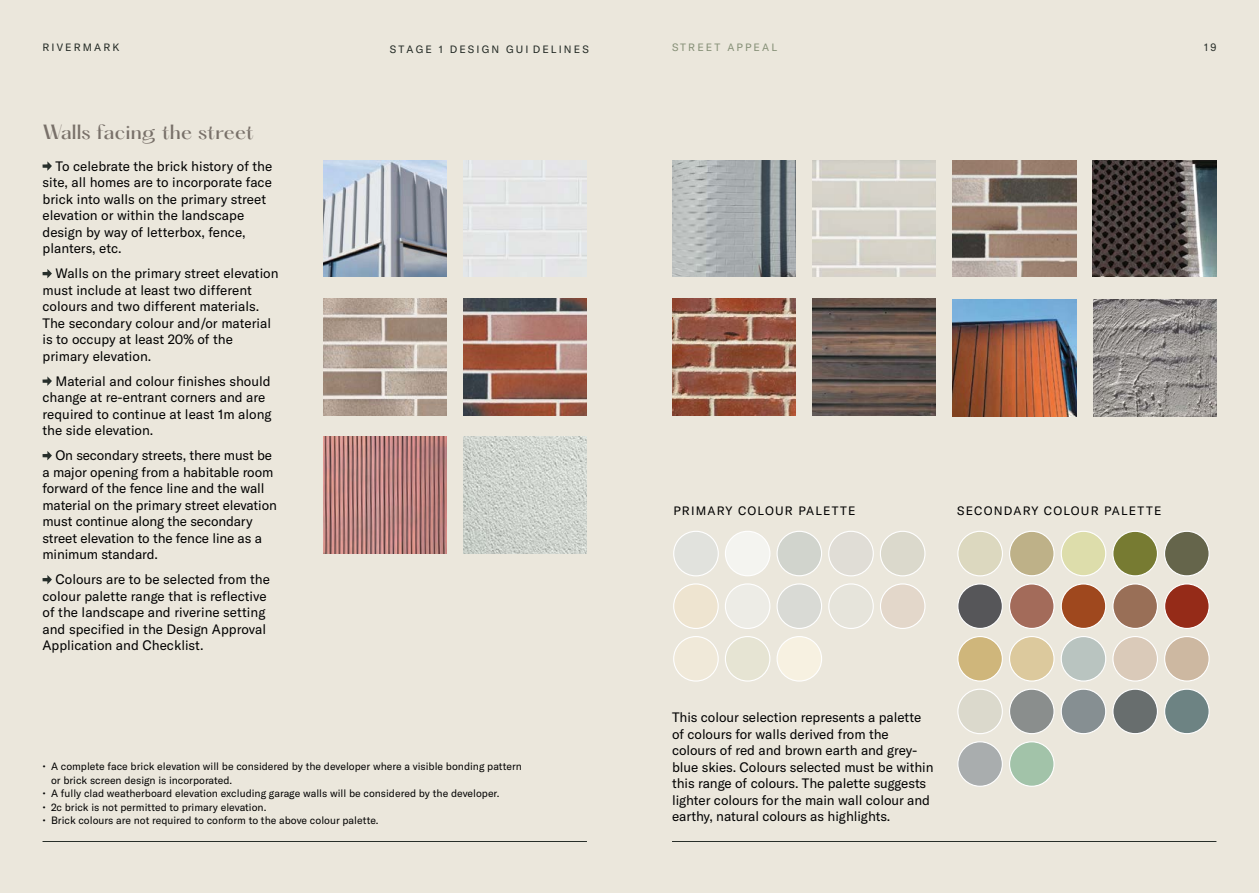
<style>
.page{position:relative;width:1259px;height:893px;background:#ebe7dc}
.page>*{position:absolute;margin:0;border:0;box-sizing:border-box;transform-origin:0 0}
.t1{font:500 18px "Hatton";color:#787069}
.t2{font:13.5px/16.5px "GT America";letter-spacing:-.005em;color:#000}
.t3{font:12px "GT America";letter-spacing:.1em;color:#000}
.t4{font:10.5px/13.5px "GT America";color:#000}
.t5{font:10.5px "GT America";letter-spacing:.2em;color:#272f2b}
.t6{font:10.5px "GT America";letter-spacing:.2em;color:#929f8b}
</style>
<div class="page">
<svg style="left:43px;top:161px;width:9px;height:10px"></svg>
<svg style="left:43px;top:269px;width:9px;height:9px"></svg>
<svg style="left:43px;top:376px;width:9px;height:10px"></svg>
<svg style="left:43px;top:451px;width:9px;height:9px"></svg>
<svg style="left:43px;top:575px;width:9px;height:9px"></svg>
<img style="left:1093px;top:299px;width:123px;height:117px">
<img style="left:463px;top:160px;width:124px;height:117px">
<img style="left:672px;top:298px;width:123px;height:117px">
<img style="left:463px;top:437px;width:124px;height:117px">
<img style="left:323px;top:437px;width:123px;height:117px">
<img style="left:323px;top:160px;width:123px;height:117px">
<img style="left:672px;top:160px;width:123px;height:117px">
<img style="left:812px;top:298px;width:124px;height:117px">
<img style="left:952px;top:160px;width:124px;height:117px">
<img style="left:952px;top:299px;width:124px;height:117px">
<img style="left:463px;top:298px;width:124px;height:117px">
<img style="left:1093px;top:160px;width:123px;height:117px">
<img style="left:812px;top:160px;width:124px;height:117px">
<img style="left:323px;top:298px;width:123px;height:117px">
<div style="left:673px;top:637px;width:45px;height:44px;background:#f0e9d9;border-radius:50%"></div>
<div style="left:673px;top:636px;width:46px;height:46px;border:1px solid #fff;border-radius:50%"></div>
<div style="left:725px;top:637px;width:45px;height:44px;background:#e6e4d3;border-radius:50%"></div>
<div style="left:725px;top:636px;width:45px;height:46px;border:1px solid #fff;border-radius:50%"></div>
<div style="left:777px;top:637px;width:44px;height:44px;background:#f7f1e1;border-radius:50%"></div>
<div style="left:776px;top:636px;width:46px;height:46px;border:1px solid #fff;border-radius:50%"></div>
<div style="left:673px;top:531px;width:45px;height:45px;background:#e1e2dd;border-radius:50%"></div>
<div style="left:673px;top:531px;width:46px;height:45px;border:1px solid #fff;border-radius:50%"></div>
<div style="left:725px;top:531px;width:45px;height:45px;background:#f4f4f0;border-radius:50%"></div>
<div style="left:725px;top:531px;width:45px;height:45px;border:1px solid #fff;border-radius:50%"></div>
<div style="left:777px;top:531px;width:44px;height:45px;background:#d1d4cd;border-radius:50%"></div>
<div style="left:776px;top:531px;width:46px;height:45px;border:1px solid #fff;border-radius:50%"></div>
<div style="left:828px;top:531px;width:45px;height:45px;background:#e0ddd6;border-radius:50%"></div>
<div style="left:828px;top:531px;width:46px;height:45px;border:1px solid #fff;border-radius:50%"></div>
<div style="left:880px;top:531px;width:45px;height:45px;background:#dbd9cc;border-radius:50%"></div>
<div style="left:880px;top:531px;width:45px;height:45px;border:1px solid #fff;border-radius:50%"></div>
<div style="left:777px;top:584px;width:44px;height:44px;background:#d9dad5;border-radius:50%"></div>
<div style="left:776px;top:583px;width:46px;height:46px;border:1px solid #fff;border-radius:50%"></div>
<div style="left:829px;top:584px;width:44px;height:44px;background:#e6e4db;border-radius:50%"></div>
<div style="left:828px;top:583px;width:46px;height:46px;border:1px solid #fff;border-radius:50%"></div>
<div style="left:673px;top:584px;width:45px;height:44px;background:#eee4d0;border-radius:50%"></div>
<div style="left:673px;top:583px;width:46px;height:46px;border:1px solid #fff;border-radius:50%"></div>
<div style="left:725px;top:584px;width:45px;height:44px;background:#edece6;border-radius:50%"></div>
<div style="left:725px;top:583px;width:45px;height:46px;border:1px solid #fff;border-radius:50%"></div>
<div style="left:880px;top:584px;width:45px;height:44px;background:#e3d7ca;border-radius:50%"></div>
<div style="left:880px;top:583px;width:45px;height:46px;border:1px solid #fff;border-radius:50%"></div>
<div style="left:958px;top:531px;width:44px;height:45px;background:#dcd8bf;border-radius:50%"></div>
<div style="left:957px;top:531px;width:46px;height:45px;border:1px solid #fff;border-radius:50%"></div>
<div style="left:1009px;top:531px;width:45px;height:45px;background:#beb188;border-radius:50%"></div>
<div style="left:1009px;top:531px;width:45px;height:45px;border:1px solid #fff;border-radius:50%"></div>
<div style="left:1061px;top:531px;width:44px;height:45px;background:#ddddab;border-radius:50%"></div>
<div style="left:1060px;top:531px;width:46px;height:45px;border:1px solid #fff;border-radius:50%"></div>
<div style="left:1113px;top:531px;width:44px;height:45px;background:#777b32;border-radius:50%"></div>
<div style="left:1112px;top:531px;width:46px;height:45px;border:1px solid #fff;border-radius:50%"></div>
<div style="left:1164px;top:531px;width:45px;height:45px;background:#65654b;border-radius:50%"></div>
<div style="left:1164px;top:531px;width:45px;height:45px;border:1px solid #fff;border-radius:50%"></div>
<div style="left:1061px;top:584px;width:44px;height:44px;background:#9f481e;border-radius:50%"></div>
<div style="left:1060px;top:583px;width:46px;height:46px;border:1px solid #fff;border-radius:50%"></div>
<div style="left:1113px;top:584px;width:44px;height:44px;background:#996f57;border-radius:50%"></div>
<div style="left:1112px;top:583px;width:46px;height:46px;border:1px solid #fff;border-radius:50%"></div>
<div style="left:958px;top:584px;width:44px;height:44px;background:#565659;border-radius:50%"></div>
<div style="left:957px;top:583px;width:46px;height:46px;border:1px solid #fff;border-radius:50%"></div>
<div style="left:1009px;top:584px;width:45px;height:44px;background:#a36b5a;border-radius:50%"></div>
<div style="left:1009px;top:583px;width:45px;height:46px;border:1px solid #fff;border-radius:50%"></div>
<div style="left:1164px;top:584px;width:45px;height:44px;background:#952b18;border-radius:50%"></div>
<div style="left:1164px;top:583px;width:45px;height:46px;border:1px solid #fff;border-radius:50%"></div>
<div style="left:1061px;top:637px;width:44px;height:44px;background:#b9c4c0;border-radius:50%"></div>
<div style="left:1060px;top:636px;width:46px;height:46px;border:1px solid #fff;border-radius:50%"></div>
<div style="left:1113px;top:637px;width:44px;height:44px;background:#dacab9;border-radius:50%"></div>
<div style="left:1112px;top:636px;width:46px;height:46px;border:1px solid #fff;border-radius:50%"></div>
<div style="left:958px;top:637px;width:44px;height:44px;background:#cfb67b;border-radius:50%"></div>
<div style="left:957px;top:636px;width:46px;height:46px;border:1px solid #fff;border-radius:50%"></div>
<div style="left:1009px;top:637px;width:45px;height:44px;background:#dcc99d;border-radius:50%"></div>
<div style="left:1009px;top:636px;width:45px;height:46px;border:1px solid #fff;border-radius:50%"></div>
<div style="left:1164px;top:637px;width:45px;height:44px;background:#cdb8a1;border-radius:50%"></div>
<div style="left:1164px;top:636px;width:45px;height:46px;border:1px solid #fff;border-radius:50%"></div>
<div style="left:1061px;top:689px;width:44px;height:45px;background:#868f92;border-radius:50%"></div>
<div style="left:1060px;top:689px;width:46px;height:45px;border:1px solid #fff;border-radius:50%"></div>
<div style="left:1113px;top:689px;width:44px;height:45px;background:#686e6e;border-radius:50%"></div>
<div style="left:1112px;top:689px;width:46px;height:45px;border:1px solid #fff;border-radius:50%"></div>
<div style="left:958px;top:689px;width:44px;height:45px;background:#dbd9cc;border-radius:50%"></div>
<div style="left:957px;top:689px;width:46px;height:45px;border:1px solid #fff;border-radius:50%"></div>
<div style="left:1009px;top:689px;width:45px;height:45px;background:#8a8e8d;border-radius:50%"></div>
<div style="left:1009px;top:689px;width:45px;height:45px;border:1px solid #fff;border-radius:50%"></div>
<div style="left:1164px;top:689px;width:45px;height:45px;background:#6d8383;border-radius:50%"></div>
<div style="left:1164px;top:689px;width:45px;height:45px;border:1px solid #fff;border-radius:50%"></div>
<div style="left:958px;top:742px;width:44px;height:44px;background:#a9adae;border-radius:50%"></div>
<div style="left:957px;top:741px;width:46px;height:46px;border:1px solid #fff;border-radius:50%"></div>
<div style="left:1009px;top:742px;width:45px;height:44px;background:#a2c3a9;border-radius:50%"></div>
<div style="left:1009px;top:741px;width:45px;height:46px;border:1px solid #fff;border-radius:50%"></div>
<p class="t5" style="left:43px;top:41px;width:78px">RIVERMARK</p>
<p class="t5" style="left:390px;top:43px;width:200px">STAGE 1 DESIGN GUI DELINES</p>
<p class="t6" style="left:672px;top:41px;width:74px">Stree t Appeal</p>
<p class="t5" style="left:1204px;top:41px;width:14px">19</p>
<h1 class="t1" style="left:43px;top:123px;width:213px">Walls facing the street</h1>
<p class="t2" style="left:43px;top:158px;width:231px;text-indent:13px">To celebrate the brick history of the site, all homes are to incorporate face brick into walls on the primary street elevation or within the landscape design by way of letterbox, fence, planters, etc.</p>
<p class="t2" style="left:43px;top:265px;width:237px;text-indent:13px">Walls on the primary street elevation must include at least two different colours and two different materials.<br>The secondary colour and/or material is to occupy at least 20% of the primary elevation.</p>
<p class="t2" style="left:43px;top:373px;width:231px;text-indent:13px">Material and colour finishes should change at re-entrant corners and are required to continue at least 1m along the side elevation.</p>
<p class="t2" style="left:43px;top:447px;width:236px;text-indent:13px">On secondary streets, there must be a major opening from a habitable room forward of the fence line and the wall material on the primary street elevation must continue along the secondary street elevation to the fence line as a minimum standard.</p>
<p class="t2" style="left:43px;top:571px;width:229px;text-indent:13px">Colours are to be selected from the colour palette range that is refl ective of the landscape and riverine setting and specified in the Design Approval Application and Checklist.</p>
<p class="t4" style="left:51px;top:760px;width:472px;text-indent:-9px">• A complete face brick elevation will be considered by the developer where a visible bonding pattern or brick screen design is incorporated.</p>
<p class="t4" style="left:43px;top:787px;width:458px">• A fully clad weatherboard elevation excluding garage walls will be considered by the developer.</p>
<p class="t4" style="left:43px;top:800px;width:225px">• 2c brick is not permitted to primary elevation.</p>
<p class="t4" style="left:43px;top:814px;width:337px">• Brick colours are not required to conform to the above colour palette.</p>
<p class="t3" style="left:673px;top:504px;width:184px">PRIMARY COLOUR PALETT E</p>
<p class="t3" style="left:957px;top:504px;width:22px">SECO</p>
<p class="t3" style="left:993px;top:504px;width:169px">NDARY COLOUR PALETT E</p>
<p class="t2" style="left:672px;top:709px;width:263px">This colour selection represents a palette of colours for walls derived from the colours of red and brown earth and grey&shy;blue skies. Colours selected must be within this range of colours. The palette suggests lighter colours for the main wall colour and earthy, natural colours as highlights.</p>
</div>
